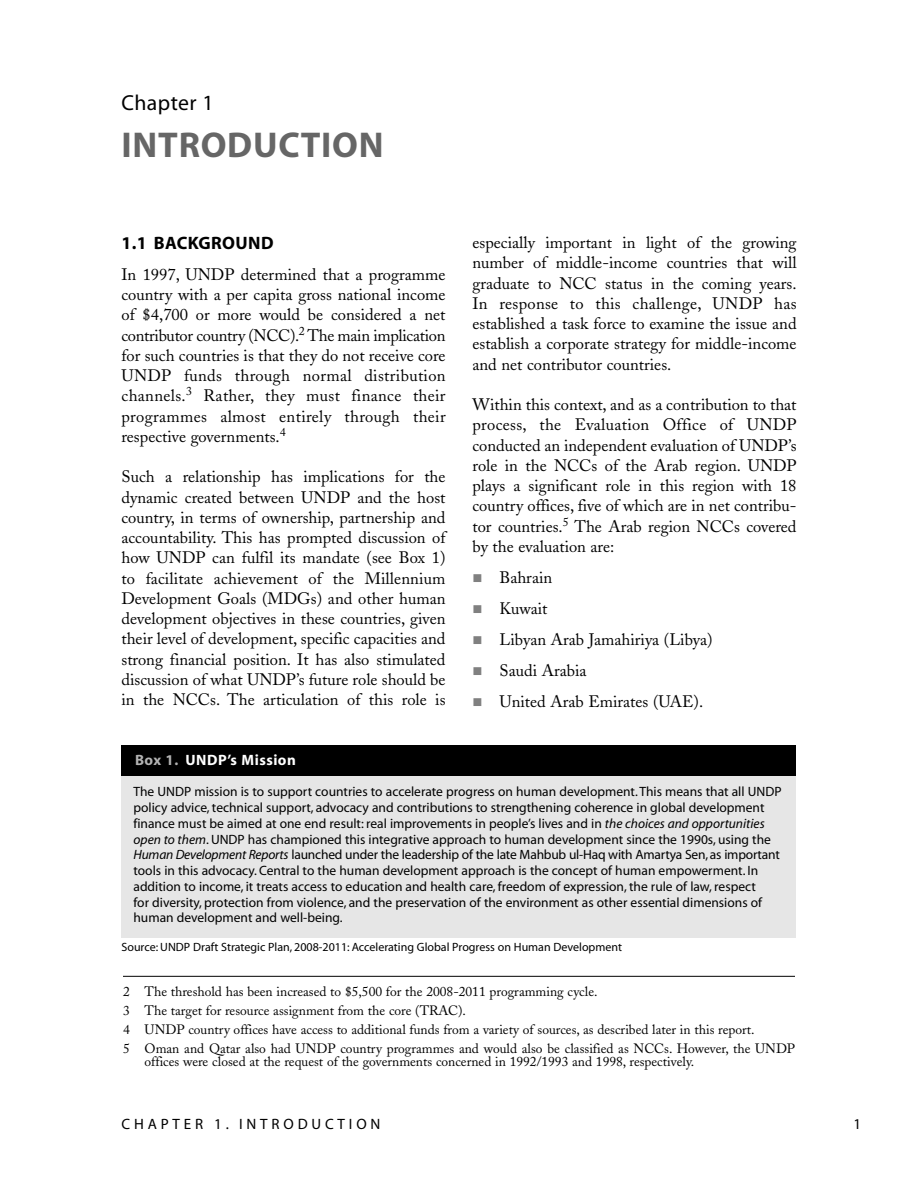
<style>
.page{position:relative;width:918px;height:1188px;background:#fff}
.page>*{position:absolute;margin:0;border:0;box-sizing:border-box;transform-origin:0 0}
.t1{font:700 36px "Myriad";letter-spacing:.02em;color:#666}
.t2{font:21.75px "Myriad";letter-spacing:.02em;color:#000}
.t3{font:700 18px "Myriad";letter-spacing:.02em;color:#000}
.t4{font:16.5px/20.2px "Adobe Caslon";color:#000;text-align:justify}
.t5{font:15px "Myriad MM.412.601";letter-spacing:.255em;color:#000}
.t6{font:700 15px "Myriad";letter-spacing:.035em;color:#fff}
.t7{font:13.5px/15.8px "Myriad";color:#000}
.t8{font:13.5px/18.9px "Adobe Caslon";color:#000}
.t9{font:12px "Myriad";color:#000}
.s1{color:#b3b3b3}
.s2{color:#808080}
.s3{font-style:italic}
</style>
<div class="page">
<hr style="left:123px;top:976px;width:672px;height:1px;background:#000">
<div style="left:122px;top:775px;width:674px;height:163px;background:#e6e6e6"></div>
<div style="left:122px;top:745px;width:674px;height:31px;background:#000"></div>
<h2 class="t2" style="left:122px;top:94px;width:94px">Chapter 1</h2>
<h1 class="t1" style="left:122px;top:131px;width:264px">INTRODUCTION</h1>
<p class="t3" style="left:122px;top:236px;width:154px">1.1 BACKGROUND</p>
<p class="t4" style="left:121px;top:266px;width:326px">In 1997, UNDP determined that a programme country with a per capita gross national income of $4,700 or more would be considered a net contributor country (NCC).<sup>2</sup> The main implication for such countries is that they do not receive core UNDP funds through normal distribution channels.<sup>3</sup> Rather, they must finance their programmes almost entirely through their respective governments.<sup>4</sup></p>
<p class="t4" style="left:122px;top:469px;width:326px">Such a relationship has implications for the dynamic created between UNDP and the host country, in terms of ownership, partnership and accountability. This has prompted discussion of how UNDP can fulfil its mandate (see Box 1) to facilitate achievement of the Millennium Development Goals (MDGs) and other human development objectives in these countries, given their level of development, specific capacities and strong financial position. It has also stimulated discussion of what UNDP’s future role should be in the NCCs. The articulation of this role is</p>
<p class="t6" style="left:135px;top:754px;width:162px"><span class="s1">Box 1.</span> UNDP’s Mission</p>
<p class="t4" style="left:473px;top:234px;width:326px">especially important in light of the growing number of middle-income countries that will graduate to NCC status in the coming years.<br>In response to this challenge, UNDP has established a task force to examine the issue and establish a corporate strategy for middle-income and net contributor countries.</p>
<p class="t4" style="left:473px;top:396px;width:326px">Within this context, and as a contribution to that process, the Evaluation Office of UNDP conducted an independent evaluation of UNDP’s role in the NCCs of the Arab region. UNDP plays a significant role in this region with 18 country offices, five of which are in net contribu&shy;tor countries.<sup>5</sup> The Arab region NCCs covered by the evaluation are:</p>
<p class="t4" style="left:472px;top:569px;width:81px"><span class="s2">■</span> Bahrain</p>
<p class="t4" style="left:472px;top:600px;width:76px"><span class="s2">■</span> Kuwait</p>
<p class="t4" style="left:472px;top:631px;width:242px"><span class="s2">■</span> Libyan Arab Jamahiriya (Libya)</p>
<p class="t4" style="left:472px;top:662px;width:116px"><span class="s2">■</span> Saudi Arabia</p>
<p class="t4" style="left:472px;top:693px;width:232px"><span class="s2">■</span> United Arab Emirates (UAE).</p>
<p class="t7" style="left:133px;top:785px;width:650px">The UNDP mission is to support countries to accelerate progress on human development. This means that all UNDP policy advice, technical support, advocacy and contributions to strengthening coherence in global development finance must be aimed at one end result: real improvements in people’s lives and in <span class="s3">the choices and opportunities open to them</span>. UNDP has championed this integrative approach to human development since the 1990s, using the <span class="s3">Human Development Reports</span> launched under the leadership of the late Mahbub ul-Haq with Amartya Sen, as important tools in this advocacy. Central to the human development approach is the concept of human empowerment. In addition to income, it treats access to education and health care, freedom of expression, the rule of law, respect<br>for diversity, protection from violence, and the preservation of the environment as other essential dimensions of human development and well-being.</p>
<p class="t9" style="left:122px;top:943px;width:502px">Source: UNDP Draft Strategic Plan, 2008-2011: Accelerating Global Progress on Human Development</p>
<p class="t8" style="left:123px;top:984px;width:674px">2 The threshold has been increased to $5,500 for the 2008-2011 programming cycle.<br>3 The target for resource assignment from the core (TRAC).<br>4 UNDP country offices have access to additional funds from a variety of sources, as described later in this report.<br>5 Oman and Qatar also had UNDP country programmes and would also be classified as NCCs. However, the UNDP</p>
<p class="t8" style="left:145px;top:1054px;width:551px">offices were closed at the request of the governments concerned in 1992/1993 and 1998, respectively.</p>
<p class="t5" style="left:122px;top:1119px;width:260px">CHAPTER 1. INTRODUCTION</p>
<p class="t5" style="left:853px;top:1118px;width:9px">1</p>
</div>
